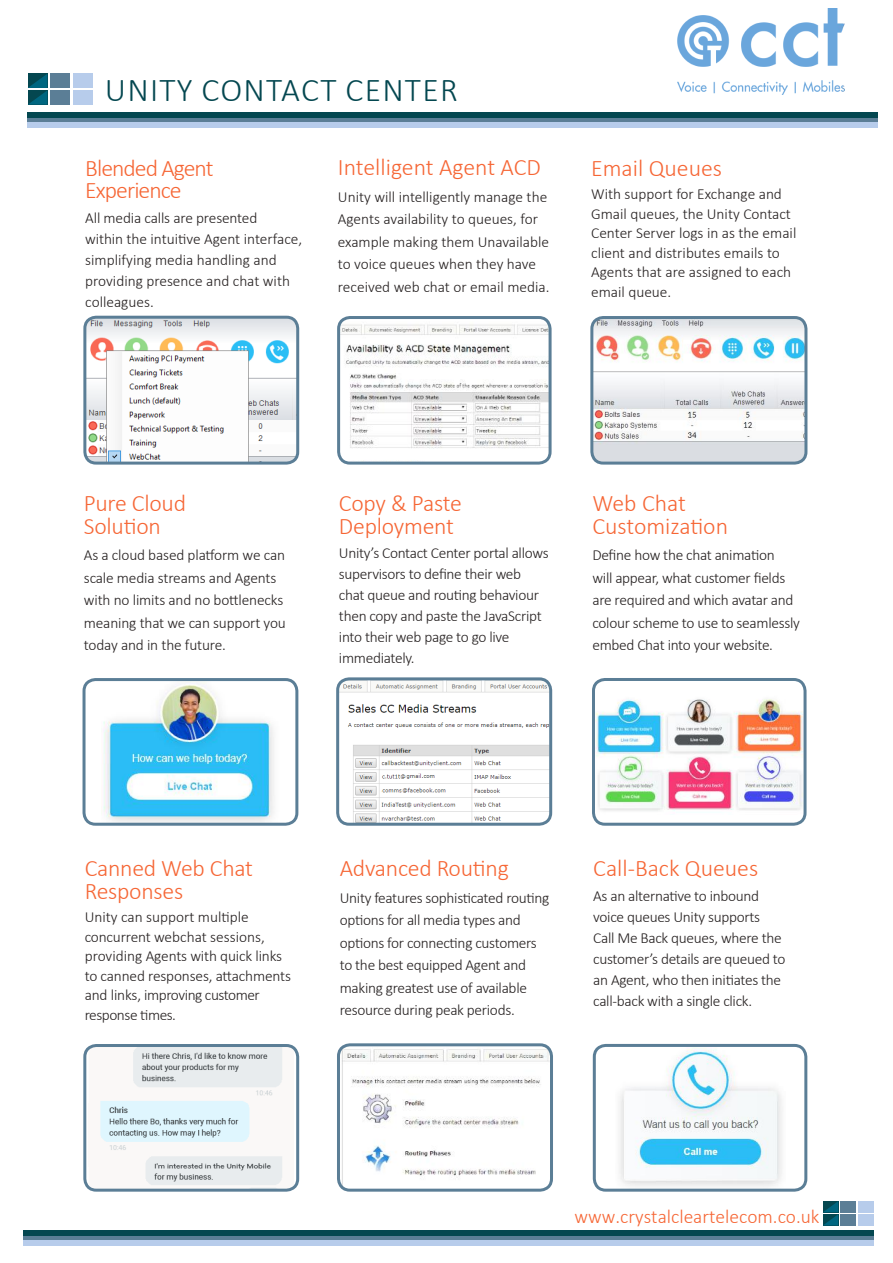
<style>
.page{position:relative;width:893px;height:1263px;background:#fff}
.page>*{position:absolute;margin:0;border:0;box-sizing:border-box;transform-origin:0 0}
.t1{font:300 33.45px "Calibri";letter-spacing:.04em;color:#044750}
.t2{font:300 23.85px/22.4px "Calibri";letter-spacing:-.01em;color:#f66635}
.t3{font:300 23.7px/22.4px "Calibri";letter-spacing:-.04em;color:#f66635}
.t4{font:300 19.5px "Calibri";color:#f66635}
.t5{font:300 15.3px/22.5px "Calibri";letter-spacing:-.02em;color:#241f1f}
.t6{font:300 15.3px/19.5px "Calibri";color:#241f1f}
</style>
<div class="page">
<div style="left:23px;top:1236px;width:851px;height:5px;background:#5b7e96"></div>
<div style="left:23px;top:1241px;width:851px;height:5px;background:#b7cceb"></div>
<div style="left:23px;top:1231px;width:851px;height:5px;background:#044750"></div>
<div style="left:840px;top:1201px;width:16px;height:11px;background:#5b7e96"></div>
<div style="left:858px;top:1201px;width:16px;height:11px;background:#b7cceb"></div>
<div style="left:840px;top:1214px;width:16px;height:11px;background:#5b7e96"></div>
<div style="left:858px;top:1214px;width:16px;height:11px;background:#b7cceb"></div>
<svg style="left:823px;top:1201px;width:15px;height:24px"></svg>
<img style="left:594px;top:317px;width:212px;height:144px">
<div style="left:590px;top:316px;width:217px;height:149px;border:3px solid #5b7e96;border-radius:11px"></div>
<img style="left:341px;top:322px;width:207px;height:139px">
<div style="left:337px;top:316px;width:215px;height:149px;border:3px solid #5b7e96;border-radius:11px"></div>
<img style="left:103px;top:682px;width:171px;height:140px">
<div style="left:83px;top:678px;width:215px;height:148px;border:3px solid #5b7e96;border-radius:11px"></div>
<img style="left:596px;top:699px;width:206px;height:112px">
<div style="left:592px;top:678px;width:214px;height:148px;border:3px solid #5b7e96;border-radius:11px"></div>
<img style="left:340px;top:681px;width:208px;height:141px">
<div style="left:336px;top:677px;width:216px;height:149px;border:3px solid #5b7e96;border-radius:11px"></div>
<img style="left:87px;top:317px;width:211px;height:144px">
<div style="left:83px;top:316px;width:216px;height:149px;border:3px solid #5b7e96;border-radius:11px"></div>
<div style="left:28px;top:117px;width:850px;height:6px;background:#5b7e96"></div>
<div style="left:28px;top:123px;width:850px;height:5px;background:#b7cceb"></div>
<div style="left:28px;top:112px;width:850px;height:5px;background:#044750"></div>
<div style="left:50px;top:74px;width:20px;height:14px;background:#5b7e96"></div>
<div style="left:73px;top:74px;width:20px;height:14px;background:#b7cceb"></div>
<div style="left:50px;top:90px;width:20px;height:15px;background:#5b7e96"></div>
<div style="left:73px;top:90px;width:20px;height:15px;background:#b7cceb"></div>
<svg style="left:28px;top:74px;width:19px;height:31px"></svg>
<img style="left:89px;top:1045px;width:205px;height:143px">
<div style="left:83px;top:1044px;width:216px;height:148px;border:3px solid #5b7e96;border-radius:11px"></div>
<img style="left:619px;top:1048px;width:163px;height:139px">
<div style="left:593px;top:1044px;width:214px;height:148px;border:3px solid #5b7e96;border-radius:11px"></div>
<img style="left:341px;top:1047px;width:208px;height:141px">
<div style="left:337px;top:1043px;width:216px;height:149px;border:3px solid #5b7e96;border-radius:11px"></div>
<img style="left:677px;top:8px;width:168px;height:87px">
<h1 class="t1" style="left:105px;top:70px;width:355px">UNITY CONTACT CENTER</h1>
<h3 class="t3" style="left:85px;top:156px;width:130px">Blended Agent<br>Experience</h3>
<p class="t6" style="left:85px;top:207px;width:218px;line-height:21px">All media calls are presented<br>within the intuitive Agent interface, simplifying media handling and providing presence and chat with colleagues.</p>
<h2 class="t2" style="left:338px;top:156px;width:205px">Intelligent Agent ACD</h2>
<p class="t6" style="left:338px;top:185px;width:213px;line-height:22.5px">Unity will intelligently manage the Agents availability to queues, for example making them Unavailable to voice queues when they have received web chat or email media.</p>
<h2 class="t2" style="left:591px;top:156px;width:132px">Email Queues</h2>
<p class="t6" style="left:591px;top:184px;width:207px">With support for Exchange and<br>Gmail queues, the Unity Contact<br>Center Server logs in as the email client and distributes emails to<br>Agents that are assigned to each email queue.</p>
<h2 class="t2" style="left:84px;top:492px;width:104px">Pure Cloud<br>Solution</h2>
<p class="t5" style="left:84px;top:543px;width:204px">As a cloud based platform we can scale media streams and Agents with no limits and no bottlenecks meaning that we can support you today and in the future.</p>
<h2 class="t2" style="left:339px;top:492px;width:125px">Copy &amp; Paste<br>Deployment</h2>
<p class="t5" style="left:339px;top:543px;width:211px;line-height:21px">Unity’s Contact Center portal allows supervisors to define their web chat queue and routing behaviour then copy and paste the JavaScript into their web page to go live immediately.</p>
<h2 class="t2" style="left:592px;top:492px;width:137px">Web Chat<br>Customization</h2>
<p class="t5" style="left:592px;top:543px;width:209px">Define how the chat animation<br>will appear, what customer fields are required and which avatar and colour scheme to use to seamlessly embed Chat into your website.</p>
<h2 class="t2" style="left:85px;top:857px;width:170px">Canned Web Chat<br>Responses</h2>
<p class="t5" style="left:85px;top:907px;width:208px;line-height:19.5px">Unity can support multiple concurrent webchat sessions, providing Agents with quick links to canned responses, attachments and links, improving customer response times.</p>
<h2 class="t2" style="left:340px;top:857px;width:171px">Advanced Routing</h2>
<p class="t5" style="left:340px;top:886px;width:211px">Unity features sophisticated routing options for all media types and options for connecting customers to the best equipped Agent and making greatest use of available resource during peak periods.</p>
<h2 class="t2" style="left:593px;top:857px;width:166px">Call-Back Queues</h2>
<p class="t5" style="left:593px;top:885px;width:194px;line-height:21px">As an alternative to inbound voice queues Unity supports<br>Call Me Back queues, where the customer’s details are queued to an Agent, who then initiates the call-back with a single click.</p>
<p class="t4" style="left:575px;top:1204px;width:246px">www.crystalcleartelecom.co.uk</p>
</div>
